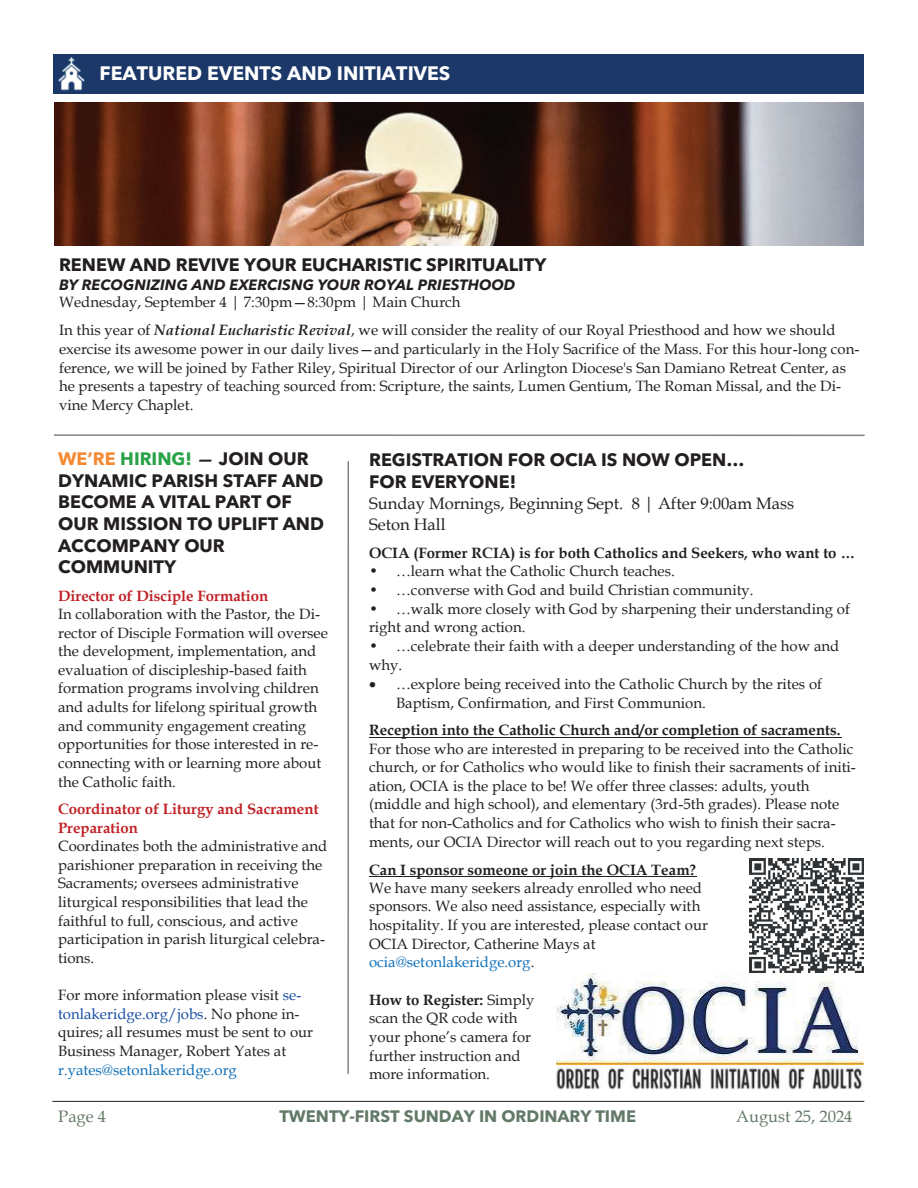
<style>
.page{position:relative;width:918px;height:1188px;background:#fff}
.page>*{position:absolute;margin:0;border:0;box-sizing:border-box;transform-origin:0 0}
.t1{font:700 19.5px "Avenir Next LT Pro";color:#fff}
.t2{font:700 18px/21.6px "Avenir Next LT Pro";color:#231f20}
.t3{font:16.5px/20.5px "Book Antiqua";color:#231f20}
.t4{font:700 16.5px "Avenir Next LT Pro";color:#637967}
.t5{font:16.5px "Book Antiqua";color:#637967}
.t6{font:15px/18.6px "Book Antiqua";color:#231f20}
.t7{font:700 15px "Book Antiqua";color:#231f20}
.t8{font:700 15px/18.1px "Book Antiqua";color:#c02025}
.t9{font:italic 700 15px "Avenir Next LT Pro";color:#231f20}
.t10{font:15px "Book Antiqua";color:#1070b9}
.s1{font-weight:700;font-style:italic}
.s2{color:#f58a32}
.s3{color:#29a347}
.s4{font-family:"Book Antiqua"}
.s5{color:#184ea1}
.s6{color:#1070b9}
.s7{font-weight:700}
</style>
<div class="page">
<hr style="left:52px;top:1101px;width:812px;height:1px;background:#231f20">
<div style="left:54px;top:54px;width:810px;height:39px;background:#1b3869"></div>
<img style="left:53px;top:55px;width:32px;height:36px">
<hr style="left:54px;top:434px;width:811px;height:2px;background:#818386">
<hr style="left:369px;top:737px;width:472px;height:1px;background:#231f20">
<hr style="left:369px;top:876px;width:327px;height:1px;background:#231f20">
<img style="left:557px;top:974px;width:306px;height:91px">
<img style="left:556px;top:1065px;width:306px;height:24px">
<img style="left:749px;top:859px;width:114px;height:114px">
<img style="left:55px;top:103px;width:808px;height:142px">
<hr style="left:347px;top:461px;width:2px;height:613px;background:#818386">
<h1 class="t1" style="left:100px;top:62px;width:352px">FEATURED EVENTS AND INITIATIVES</h1>
<p class="t2" style="left:59px;top:254px;width:489px">RENEW AND REVIVE YOUR EUCHARISTIC SPIRITUALITY</p>
<p class="t9" style="left:59px;top:275px;width:458px">BY RECOGNIZING AND EXERCISNG YOUR ROYAL PRIESTHOOD</p>
<p class="t6" style="left:59px;top:289px;width:778px;line-height:27.9px">Wednesday, September 4 | 7:30pm—8:30pm | Main Church<br>In this year of <span class="s1">National Eucharistic Revival</span>, we will consider the reality of our Royal Priesthood and how we should</p>
<p class="t6" style="left:59px;top:340px;width:802px">exercise its awesome power in our daily lives—and particularly in the Holy Sacrifice of the Mass. For this hour-long con&shy;ference, we will be joined by Father Riley, Spiritual Director of our Arlington Diocese's San Damiano Retreat Center, as he presents a tapestry of teaching sourced from: Scripture, the saints, Lumen Gentium, The Roman Missal, and the Di&shy;vine Mercy Chaplet.</p>
<p class="t2" style="left:58px;top:448px;width:267px"><span class="s2">WE’RE</span> <span class="s3">HIRING!</span> <span class="s4">—</span> JOIN OUR<br>DYNAMIC PARISH STAFF AND<br>BECOME A VITAL PART OF<br>OUR MISSION TO UPLIFT AND<br>ACCOMPANY OUR<br>COMMUNITY</p>
<p class="t8" style="left:58px;top:587px;width:212px">Director of Disciple Formation</p>
<p class="t6" style="left:58px;top:605px;width:271px">In collaboration with the Pastor, the Di&shy;rector of Disciple Formation will oversee the development, implementation, and evaluation of discipleship-based faith formation programs involving children and adults for lifelong spiritual growth and community engagement creating opportunities for those interested in re&shy;connecting with or learning more about the Catholic faith.</p>
<p class="t8" style="left:58px;top:801px;width:262px">Coordinator of Liturgy and Sacrament<br>Preparation</p>
<p class="t6" style="left:58px;top:837px;width:271px">Coordinates both the administrative and parishioner preparation in receiving the Sacraments; oversees administrative liturgical responsibilities that lead the faithful to full, conscious, and active participation in parish liturgical celebra&shy;tions.</p>
<p class="t6" style="left:58px;top:986px;width:256px">For more information please visit <span class="s5">se&shy;tonlakeridge.org/jobs</span>. No phone in&shy;quires; all resumes must be sent to our Business Manager, Robert Yates at</p>
<p class="t10" style="left:58px;top:1061px;width:180px">r.yates@setonlakeridge.org</p>
<p class="t2" style="left:369px;top:449px;width:377px">REGISTRATION FOR OCIA IS NOW OPEN…<br>FOR EVERYONE!</p>
<p class="t3" style="left:369px;top:494px;width:427px">Sunday Mornings, Beginning Sept. 8 | After 9:00am Mass<br>Seton Hall</p>
<p class="t7" style="left:369px;top:544px;width:488px">OCIA (Former RCIA) is for both Catholics and Seekers, who want to …</p>
<p class="t6" style="left:369px;top:562px;width:307px">• …learn what the Catholic Church teaches.</p>
<p class="t6" style="left:369px;top:581px;width:386px">• …converse with God and build Christian community.</p>
<p class="t6" style="left:369px;top:599px;width:483px">• …walk more closely with God by sharpening their understanding of right and wrong action.</p>
<p class="t6" style="left:369px;top:637px;width:472px">• …celebrate their faith with a deeper understanding of the how and why.</p>
<p class="t6" style="left:396px;top:675px;width:428px">…explore being received into the Catholic Church by the rites of<br>Baptism, Confirmation, and First Communion.</p>
<p class="t7" style="left:369px;top:721px;width:473px">Reception into the Catholic Church and/or completion of sacraments.</p>
<p class="t6" style="left:369px;top:739px;width:488px">For those who are interested in preparing to be received into the Catholic church, or for Catholics who would like to finish their sacraments of initi&shy;ation, OCIA is the place to be! We offer three classes: adults, youth (middle and high school), and elementary (3rd-5th grades). Please note that for non-Catholics and for Catholics who wish to finish their sacra&shy;ments, our OCIA Director will reach out to you regarding next steps.</p>
<p class="t7" style="left:369px;top:861px;width:329px">Can I sponsor someone or join the OCIA Team?</p>
<p class="t6" style="left:369px;top:879px;width:340px">We have many seekers already enrolled who need sponsors. We also need assistance, especially with hospitality. If you are interested, please contact our OCIA Director, Catherine Mays at <span class="s6">ocia@setonlakeridge.org</span>.</p>
<p class="t6" style="left:369px;top:991px;width:167px"><span class="s7">How to Register:</span> Simply scan the QR code with your phone’s camera for further instruction and more information.</p>
<p class="t5" style="left:58px;top:1107px;width:49px">Page 4</p>
<p class="t4" style="left:279px;top:1106px;width:358px">TWENTY-FIRST SUNDAY IN ORDINARY TIME</p>
<p class="t5" style="left:736px;top:1107px;width:118px">August 25, 2024</p>
</div>
